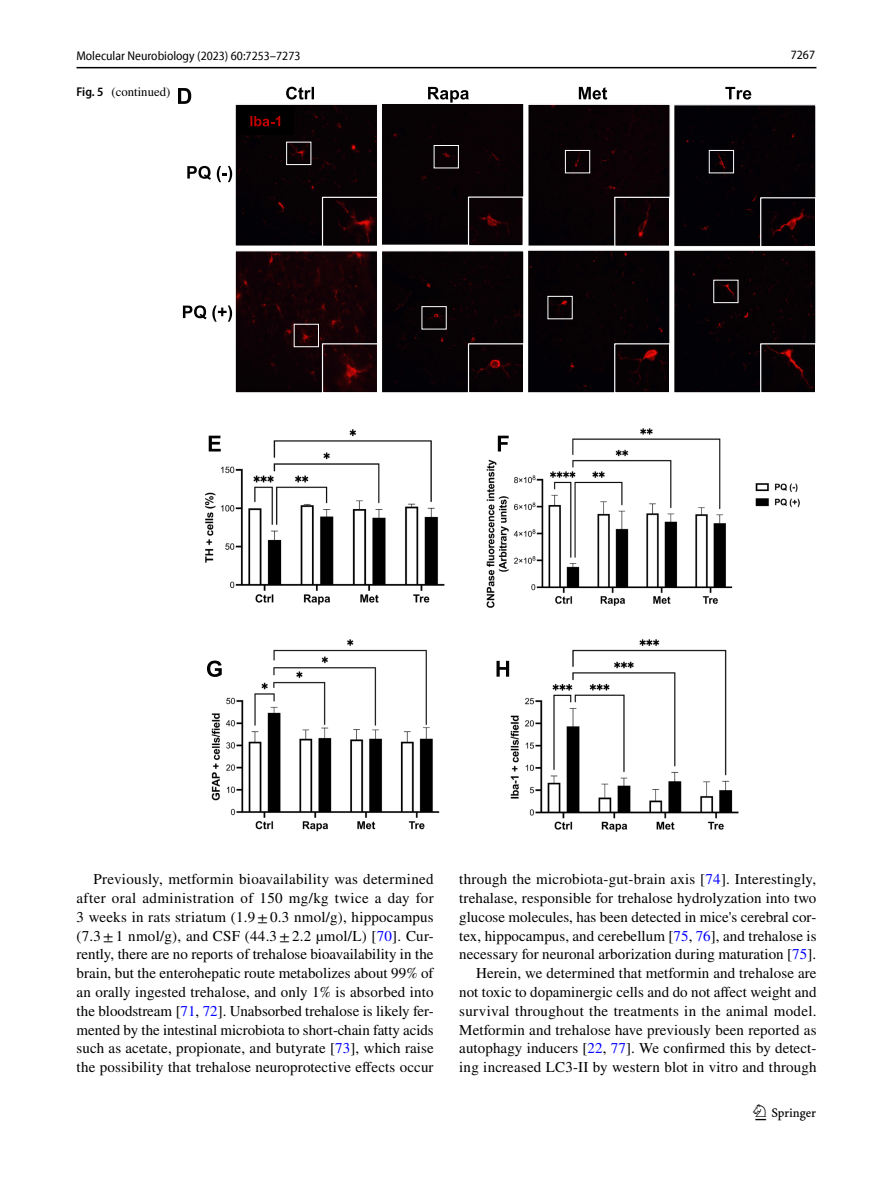
<style>
.page{position:relative;width:893px;height:1187px;background:#fff}
.page>*{position:absolute;margin:0;border:0;box-sizing:border-box;transform-origin:0 0}
.t1{font:22.5px "Springnew Regular 3";color:#000}
.t2{font:15px/18.8px "STIX";letter-spacing:.005em;color:#000;text-align:justify}
.t3{font:semi-condensed 12.75px "Myriad Pro Unic";color:#000}
.t4{font:12.75px "STIX";color:#000}
.t5{font:12.75px "Myriad Pro Semi Cn 2";color:#000}
.s1{font-family:"Myriad Pro";font-weight:600;font-stretch:semi-condensed}
.s2{color:#00f}
</style>
<div class="page">
<hr style="left:77px;top:67px;width:739px;height:1px;background:#000">
<img style="left:205px;top:165px;width:595px;height:666px">
<svg style="left:286px;top:87px;width:28px;height:12px"></svg>
<svg style="left:428px;top:87px;width:41px;height:15px"></svg>
<svg style="left:579px;top:87px;width:28px;height:12px"></svg>
<svg style="left:725px;top:87px;width:26px;height:12px"></svg>
<svg style="left:187px;top:166px;width:45px;height:16px"></svg>
<svg style="left:183px;top:305px;width:49px;height:17px"></svg>
<svg style="left:234px;top:102px;width:582px;height:292px;background:#1c1518"></svg>
<div style="left:238px;top:106px;width:56px;height:29px;background:#000"></div>
<svg style="left:250px;top:116px;width:30px;height:10px"></svg>
<svg style="left:207px;top:660px;width:15px;height:17px"></svg>
<svg style="left:178px;top:88px;width:13px;height:16px"></svg>
<svg style="left:209px;top:435px;width:12px;height:16px"></svg>
<svg style="left:496px;top:660px;width:13px;height:16px"></svg>
<svg style="left:293px;top:279px;width:446px;height:68px;background:#160f11"></svg>
<svg style="left:498px;top:435px;width:11px;height:16px"></svg>
<svg style="left:286px;top:141px;width:448px;height:33px;background:#171013"></svg>
<p class="t3" style="left:76px;top:51px;width:225px">Molecular Neurobiology (2023) 60:7253–7273</p>
<p class="t4" style="left:77px;top:83px;width:95px"><span class="s1">Fig. 5</span> (continued)</p>
<p class="t5" style="left:791px;top:48px;width:26px">7267</p>
<p class="t2" style="left:77px;top:871px;width:359px;text-indent:17px">Previously, metformin bioavailability was determined after oral administration of 150 mg/kg twice a day for 3 weeks in rats striatum (1.9±0.3 nmol/g), hippocampus (7.3±1 nmol/g), and CSF (44.3±2.2 µmol/L) [<span class="s2">70</span>]. Cur&shy;rently, there are no reports of trehalose bioavailability in the brain, but the enterohepatic route metabolizes about 99% of an orally ingested trehalose, and only 1% is absorbed into the bloodstream [<span class="s2">71</span>, <span class="s2">72</span>]. Unabsorbed trehalose is likely fer&shy;mented by the intestinal microbiota to short-chain fatty acids such as acetate, propionate, and butyrate [<span class="s2">73</span>], which raise the possibility that trehalose neuroprotective effects occur</p>
<p class="t2" style="left:459px;top:871px;width:359px;text-align:right">through the microbiota-gut-brain axis [<span class="s2">74</span>]. Interestingly, trehalase, responsible for trehalose hydrolyzation into two glucose molecules, has been detected in mice's cerebral cor&shy;tex, hippocampus, and cerebellum [<span class="s2">75</span>, <span class="s2">76</span>], and trehalose is necessary for neuronal arborization during maturation [<span class="s2">75</span>].<br>Herein, we determined that metformin and trehalose are not toxic to dopaminergic cells and do not affect weight and survival throughout the treatments in the animal model.<br>Metformin and trehalose have previously been reported as autophagy inducers [<span class="s2">22</span>, <span class="s2">77</span>]. We confirmed this by detect&shy;ing increased LC3-II by western blot in vitro and through</p>
<h1 class="t1" style="left:755px;top:1104px;width:62px">1 3</h1>
</div>
